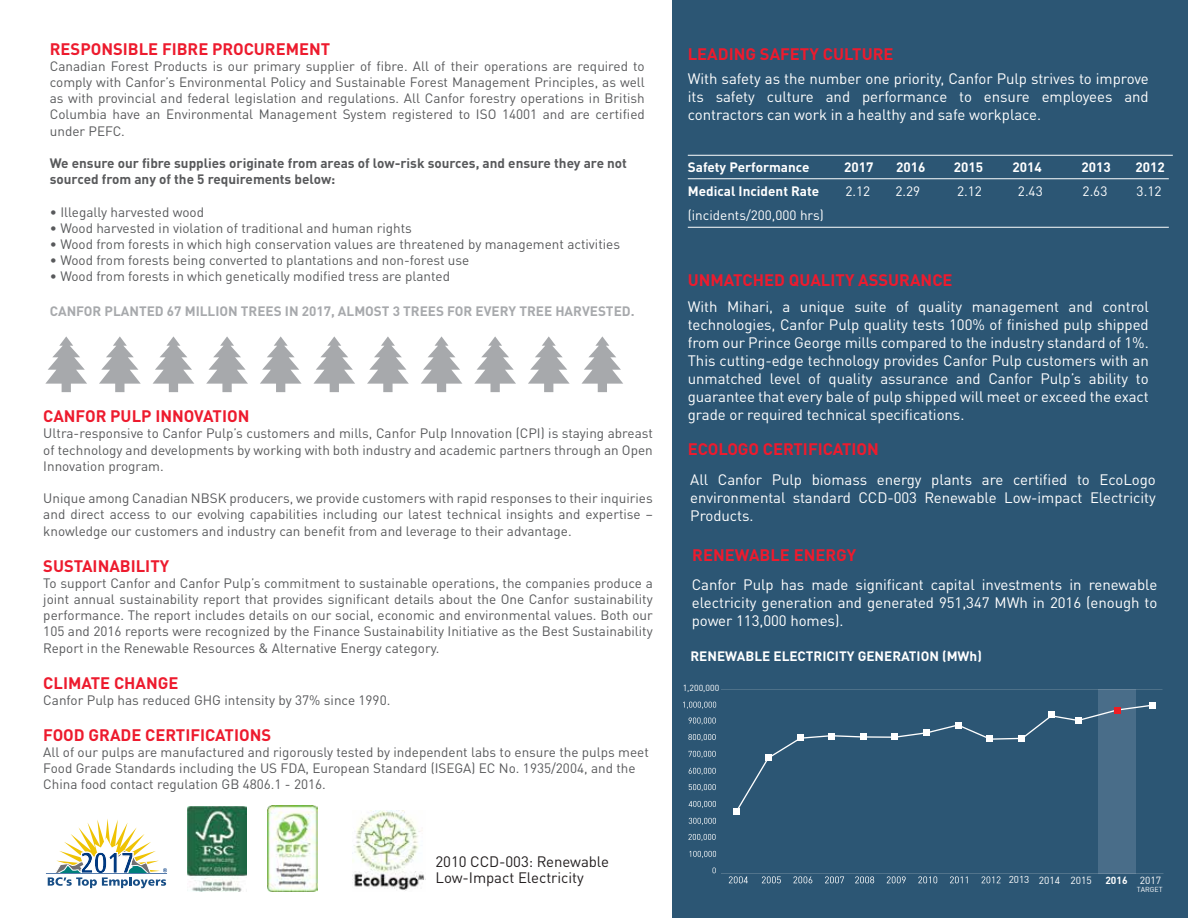
<style>
.page{position:relative;width:1188px;height:918px;background:#fff}
.page>*{position:absolute;margin:0;border:0;box-sizing:border-box;transform-origin:0 0}
.t1{font:700 16.5px "DINOT";color:#ed1b2e}
.t2{font:15px/18px "DINOT";letter-spacing:-.005em;color:#fff;text-align:justify}
.t3{font:15px/16.5px "DINOT";letter-spacing:-.005em;color:#231f20}
.t4{font:13.5px/16.2px "DINOT";color:#58595b;text-align:justify}
.t5{font:700 13.5px/16.2px "DINOT";color:#58595b}
.t6{font:700 13.5px "DINOT";color:#fff}
.t7{font:700 13.5px "DINOT";color:#a7a9ac}
.t8{font:13.5px "DINOT";color:#fff}
.t9{font:10.2px "DIN Canfor";color:#fff}
.t10{font:700 10.2px "DIN Canfor";color:#fff}
.t11{font:8.7px "DIN Canfor";color:#fff}
.t12{font:7.2px "DIN Canfor";color:#fff}
.s1{font-size:9.9px}
.s2{font-weight:400}
</style>
<div class="page">
<div style="left:672px;top:0;width:516px;height:918px;background:#2c5674"></div>
<svg style="left:45px;top:336px;width:42px;height:56px"></svg>
<svg style="left:99px;top:336px;width:42px;height:56px"></svg>
<svg style="left:153px;top:336px;width:41px;height:56px"></svg>
<svg style="left:206px;top:336px;width:42px;height:56px"></svg>
<svg style="left:313px;top:336px;width:42px;height:56px"></svg>
<svg style="left:260px;top:336px;width:42px;height:56px"></svg>
<svg style="left:367px;top:336px;width:42px;height:56px"></svg>
<svg style="left:421px;top:336px;width:41px;height:56px"></svg>
<svg style="left:474px;top:336px;width:42px;height:56px"></svg>
<svg style="left:528px;top:336px;width:42px;height:56px"></svg>
<svg style="left:581px;top:336px;width:42px;height:56px"></svg>
<hr style="left:688px;top:155px;width:485px;height:1px;background:#fff">
<hr style="left:688px;top:178px;width:481px;height:1px;background:#fff">
<hr style="left:688px;top:227px;width:481px;height:1px;background:#fff">
<img style="left:188px;top:806px;width:59px;height:86px">
<img style="left:268px;top:805px;width:50px;height:86px">
<img style="left:353px;top:811px;width:72px;height:80px">
<svg style="left:46px;top:819px;width:121px;height:69px"></svg>
<div style="left:1099px;top:690px;width:37px;height:184px;background:#496d89"></div>
<div style="left:733px;top:808px;width:7px;height:6px;background:#fff"></div>
<hr style="left:721px;top:873px;width:443px;height:1px;background:#e6e7e8">
<hr style="left:721px;top:689px;width:441px;height:1px;background:#e6e7e8">
<svg style="left:713px;top:868px;width:3px;height:5px"></svg>
<svg style="left:729px;top:876px;width:19px;height:7px"></svg>
<svg style="left:762px;top:876px;width:19px;height:7px"></svg>
<svg style="left:793px;top:876px;width:19px;height:7px"></svg>
<svg style="left:825px;top:876px;width:19px;height:7px"></svg>
<svg style="left:855px;top:876px;width:19px;height:7px"></svg>
<svg style="left:887px;top:876px;width:19px;height:7px"></svg>
<svg style="left:918px;top:876px;width:19px;height:7px"></svg>
<svg style="left:950px;top:876px;width:18px;height:7px"></svg>
<svg style="left:982px;top:876px;width:18px;height:7px"></svg>
<svg style="left:738px;top:704px;width:411px;height:109px"></svg>
<div style="left:1018px;top:735px;width:7px;height:7px;background:#fff"></div>
<div style="left:1048px;top:711px;width:7px;height:7px;background:#fff"></div>
<div style="left:1075px;top:717px;width:6px;height:7px;background:#fff"></div>
<div style="left:1114px;top:707px;width:7px;height:6px;background:#ed1d24"></div>
<div style="left:1149px;top:702px;width:7px;height:7px;background:#fff"></div>
<svg style="left:689px;top:851px;width:27px;height:7px"></svg>
<svg style="left:688px;top:834px;width:28px;height:7px"></svg>
<svg style="left:689px;top:818px;width:27px;height:7px"></svg>
<svg style="left:689px;top:801px;width:27px;height:7px"></svg>
<svg style="left:689px;top:784px;width:27px;height:7px"></svg>
<svg style="left:689px;top:768px;width:27px;height:7px"></svg>
<svg style="left:689px;top:751px;width:27px;height:7px"></svg>
<svg style="left:688px;top:734px;width:28px;height:7px"></svg>
<svg style="left:689px;top:718px;width:27px;height:7px"></svg>
<svg style="left:683px;top:702px;width:33px;height:7px"></svg>
<p class="t1" style="left:50px;top:38px;width:282px">RESPONSIBLE FIBRE PROCUREMENT</p>
<p class="t4" style="left:50px;top:58px;width:597px">Canadian Forest Products is our primary supplier of fibre. All of their operations are required to comply with Canfor’s Environmental Policy and Sustainable Forest Management Principles, as well as with provincial and federal legislation and regulations. All Canfor forestry operations in British Columbia have an Environmental Management System registered to ISO 14001 and are certified under PEFC.</p>
<p class="t5" style="left:50px;top:155px;width:579px">We ensure our fibre supplies originate from areas of low-risk sources, and ensure they are not sourced from any of the 5 requirements below:</p>
<p class="t4" style="left:50px;top:203px;width:156px">• Illegally harvested wood</p>
<p class="t4" style="left:50px;top:220px;width:364px">• Wood harvested in violation of traditional and human rights</p>
<p class="t4" style="left:50px;top:236px;width:572px">• Wood from forests in which high conservation values are threatened by management activities</p>
<p class="t4" style="left:50px;top:252px;width:421px">• Wood from forests being converted to plantations and non-forest use</p>
<p class="t4" style="left:50px;top:268px;width:402px">• Wood from forests in which genetically modified tress are planted</p>
<p class="t7" style="left:50px;top:302px;width:586px">CANFOR PLANTED 67 MILLION TREES IN 2017, ALMOST 3 TREES FOR EVERY TREE HARVESTED.</p>
<p class="t1" style="left:43px;top:405px;width:208px">CANFOR PULP INNOVATION</p>
<p class="t4" style="left:43px;top:425px;width:611px">Ultra-responsive to Canfor Pulp’s customers and mills, Canfor Pulp Innovation (CPI) is staying abreast of technology and developments by working with both industry and academic partners through an Open Innovation program.</p>
<p class="t4" style="left:43px;top:490px;width:611px">Unique among Canadian NBSK producers, we provide customers with rapid responses to their inquiries and direct access to our evolving capabilities including our latest technical insights and expertise – knowledge our customers and industry can benefit from and leverage to their advantage.</p>
<p class="t1" style="left:43px;top:555px;width:128px">SUSTAINABILITY</p>
<p class="t4" style="left:43px;top:575px;width:611px">To support Canfor and Canfor Pulp’s commitment to sustainable operations, the companies produce a joint annual sustainability report that provides significant details about the One Canfor sustainability performance. The report includes details on our social, economic and environmental values. Both our 105 and 2016 reports were recognized by the Finance Sustainability Initiative as the Best Sustainability Report in the Renewable Resources &amp; Alternative Energy category.</p>
<p class="t1" style="left:43px;top:672px;width:137px">CLIMATE CHANGE</p>
<p class="t4" style="left:43px;top:692px;width:349px">Canfor Pulp has reduced GHG intensity by 37% since 1990.</p>
<p class="t1" style="left:43px;top:724px;width:229px">FOOD GRADE CERTIFICATIONS</p>
<p class="t4" style="left:43px;top:744px;width:607px;text-align:left">All of our pulps are manufactured and rigorously tested by independent labs to ensure the pulps meet<br>Food Grade Standards including the US FDA, European Standard (ISEGA) EC No. 1935/2004, and the<br>China food contact regulation GB 4806.1 - 2016.</p>
<p class="t3" style="left:435px;top:853px;width:175px">2010 CCD-003: Renewable<br>Low-Impact Electricity</p>
<p class="t1" style="left:688px;top:43px;width:207px">LEADING SAFETY CULTURE</p>
<p class="t2" style="left:688px;top:69px;width:463px">With safety as the number one priority, Canfor Pulp strives to improve its safety culture and performance to ensure employees and contractors can work in a healthy and safe workplace.</p>
<p class="t6" style="left:688px;top:158px;width:123px">Safety Performance</p>
<p class="t6" style="left:844px;top:158px;width:31px">2017</p>
<p class="t6" style="left:896px;top:158px;width:31px">2016</p>
<p class="t6" style="left:954px;top:158px;width:31px">2015</p>
<p class="t6" style="left:1012px;top:158px;width:31px">2014</p>
<p class="t6" style="left:1081px;top:158px;width:31px">2013</p>
<p class="t6" style="left:1135px;top:158px;width:31px">2012</p>
<p class="t6" style="left:688px;top:182px;width:133px">Medical Incident Rate</p>
<p class="t8" style="left:845px;top:183px;width:26px">2.12</p>
<p class="t8" style="left:895px;top:183px;width:26px">2.29</p>
<p class="t8" style="left:957px;top:183px;width:26px">2.12</p>
<p class="t8" style="left:1018px;top:183px;width:26px">2.43</p>
<p class="t8" style="left:1083px;top:183px;width:26px">2.63</p>
<p class="t8" style="left:1137px;top:183px;width:26px">3.12</p>
<p class="t8" style="left:688px;top:207px;width:138px">(incidents/200,000 hrs)</p>
<p class="t1" style="left:688px;top:269px;width:266px">UNMATCHED QUALITY ASSURANCE</p>
<p class="t2" style="left:688px;top:297px;width:463px">With Mihari, a unique suite of quality management and control technologies, Canfor Pulp quality tests 100% of finished pulp shipped from our Prince George mills compared to the industry standard of 1%.<br>This cutting-edge technology provides Canfor Pulp customers with an unmatched level of quality assurance and Canfor Pulp’s ability to guarantee that every bale of pulp shipped will meet or exceed the exact grade or required technical specifications.</p>
<p class="t1" style="left:688px;top:438px;width:193px">ECOLOGO CERTIFICATION</p>
<p class="t2" style="left:690px;top:471px;width:467px">All Canfor Pulp biomass energy plants are certified to EcoLogo environmental standard CCD-003 Renewable Low-impact Electricity Products.</p>
<p class="t1" style="left:692px;top:544px;width:165px">RENEWABLE ENERGY</p>
<p class="t2" style="left:692px;top:575px;width:467px">Canfor Pulp has made significant capital investments in renewable electricity generation and generated 951,347 MWh in 2016 (enough to power 113,000 homes).</p>
<p class="t6" style="left:690px;top:647px;width:293px">RENEWABLE ELECTRICITY GENERATION (MWh)</p>
<p class="t11" style="left:683px;top:682px;width:38px">1,200,000</p>
<p class="t9" style="left:1009px;top:873px;width:85px"><span class="s1">2013</span> 2014 2015</p>
<p class="t10" style="left:1105px;top:874px;width:57px">2016 <span class="s2">2017</span></p>
<p class="t12" style="left:1137px;top:885px;width:27px">TARGET</p>
</div>
